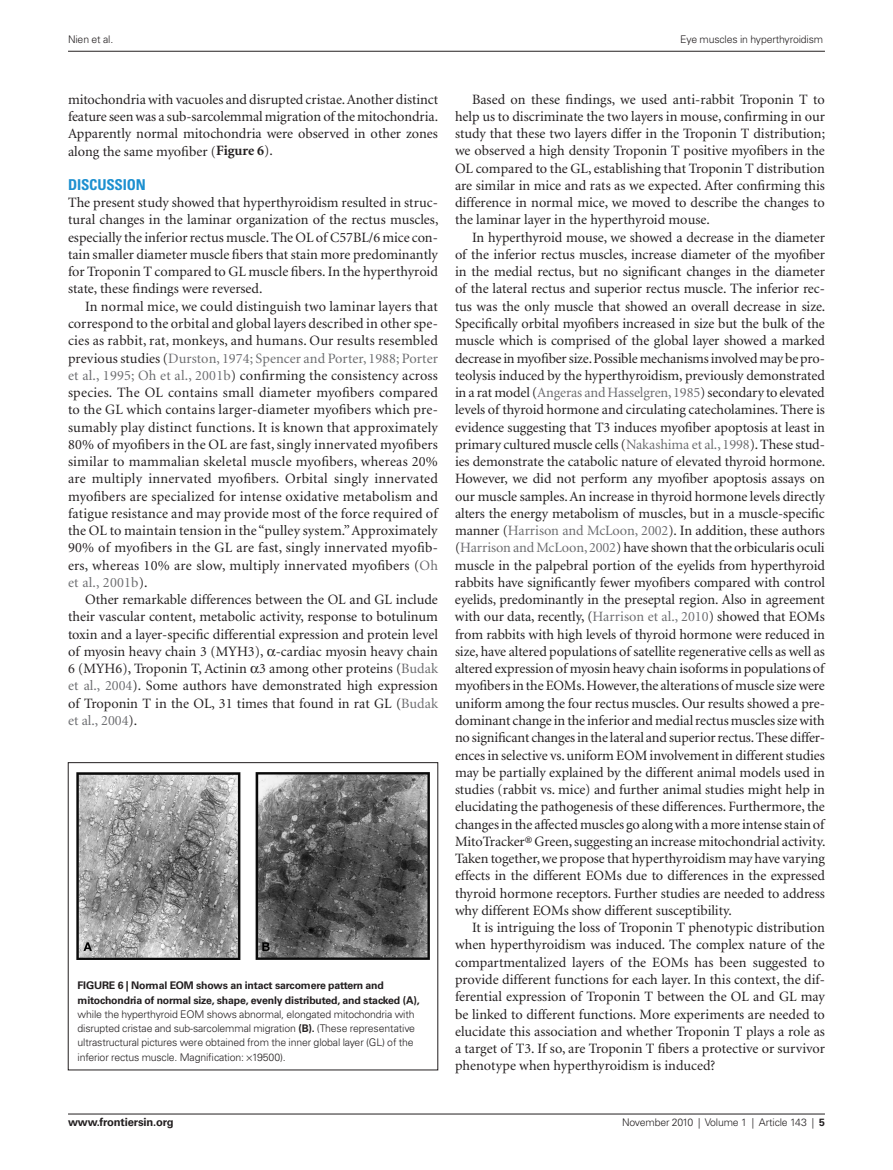
<style>
.page{position:relative;width:893px;height:1170px;background:#fff}
.page>*{position:absolute;margin:0;border:0;box-sizing:border-box;transform-origin:0 0}
.ART_tx_title1{font:700 condensed 15px "Univers";color:#1d90d0}
.ART_tx{font:14.25px/17.2px "Minion";color:#231f20;text-align:justify}
.ART_tx1{font:14.25px/17.2px "Minion";color:#231f20;text-align:justify}
.t1{font:700 11.25px "Univers";letter-spacing:-.015em;color:#231f20}
.FIGURE_tx{font:300 10.5px/14.2px "Univers";letter-spacing:-.015em;color:#231f20}
.s1{font-weight:700}
.s2{color:#6c6d70}
</style>
<div class="page">
<hr style="left:68px;top:1113px;width:757px;height:1px;background:#231f20">
<hr style="left:68px;top:51px;width:757px;height:1px;background:#231f20">
<img style="left:76px;top:772px;width:354px;height:187px">
<p class="FIGURE_tx" style="left:68px;top:32px;width:47px">Nien et al.</p>
<p class="FIGURE_tx" style="left:680px;top:32px;width:145px">Eye muscles in hyperthyroidism</p>
<p class="ART_tx1" style="left:68px;top:91px;width:372px">mitochondria with vacuoles and disrupted cristae. Another distinct feature seen was a sub-sarcolemmal migration of the mitochondria.<br>Apparently normal mitochondria were observed in other zones along the same myofiber (<span class="s1">Figure 6</span>).</p>
<p class="ART_tx_title1" style="left:68px;top:175px;width:9px">DISCUSSION</p>
<p class="ART_tx1" style="left:68px;top:194px;width:372px">The present study showed that hyperthyroidism resulted in struc&shy;tural changes in the laminar organization of the rectus muscles, especially the inferior rectus muscle. The OL of C57BL/6 mice con&shy;tain smaller diameter muscle fibers that stain more predominantly for Troponin T compared to GL muscle fibers. In the hyperthyroid state, these findings were reversed.</p>
<p class="ART_tx" style="left:68px;top:298px;width:371px;text-indent:17px">In normal mice, we could distinguish two laminar layers that correspond to the orbital and global layers described in other spe&shy;cies as rabbit, rat, monkeys, and humans. Our results resembled previous studies (<span class="s2">Durston, 1974; Spencer and Porter, 1988; Porter et al., 1995; Oh et al., 2001b</span>) confirming the consistency across species. The OL contains small diameter myofibers compared to the GL which contains larger-diameter myofibers which pre&shy;sumably play distinct functions. It is known that approximately 80% of myofibers in the OL are fast, singly innervated myofibers similar to mammalian skeletal muscle myofibers, whereas 20% are multiply innervated myofibers. Orbital singly innervated myofibers are specialized for intense oxidative metabolism and fatigue resistance and may provide most of the force required of the OL to maintain tension in the “pulley system.” Approximately 90% of myofibers in the GL are fast, singly innervated myofib&shy;ers, whereas 10% are slow, multiply innervated myofibers (<span class="s2">Oh et al., 2001b</span>).</p>
<p class="ART_tx" style="left:68px;top:591px;width:371px;text-indent:17px">Other remarkable differences between the OL and GL include their vascular content, metabolic activity, response to botulinum toxin and a layer-specific differential expression and protein level of myosin heavy chain 3 (MYH3), -cardiac myosin heavy chain 6 (MYH6), Troponin T, Actinin 3 among other proteins (<span class="s2">Budak et al., 2004</span>). Some authors have demonstrated high expression of Troponin T in the OL, 31 times that found in rat GL (<span class="s2">Budak et al., 2004</span>).</p>
<p class="FIGURE_tx" style="left:78px;top:978px;width:344px"><span class="s1">Figure 6 | Normal EOM shows an intact sarcomere pattern and mitochondria of normal size, shape, evenly distributed, and stacked (A), </span>while the hyperthyroid EOM shows abnormal, elongated mitochondria with disrupted cristae and sub-sarcolemmal migration <span class="s1">(B).</span> (These representative ultrastructural pictures were obtained from the inner global layer (GL) of the inferior rectus muscle. Magnification: 19500).</p>
<p class="ART_tx" style="left:455px;top:91px;width:372px;text-indent:17px">Based on these findings, we used anti-rabbit Troponin T to help us to discriminate the two layers in mouse, confirming in our study that these two layers differ in the Troponin T distribution; we observed a high density Troponin T positive myofibers in the OL compared to the GL, establishing that Troponin T distribution are similar in mice and rats as we expected. After confirming this difference in normal mice, we moved to describe the changes to the laminar layer in the hyperthyroid mouse.</p>
<p class="ART_tx" style="left:455px;top:229px;width:372px;text-indent:17px">In hyperthyroid mouse, we showed a decrease in the diameter of the inferior rectus muscles, increase diameter of the myofiber in the medial rectus, but no significant changes in the diameter of the lateral rectus and superior rectus muscle. The inferior rec&shy;tus was the only muscle that showed an overall decrease in size.<br>Specifically orbital myofibers increased in size but the bulk of the muscle which is comprised of the global layer showed a marked decrease in myofiber size. Possible mechanisms involved may be pro&shy;teolysis induced by the hyperthyroidism, previously demonstrated in a rat model (<span class="s2">Angeras and Hasselgren, 1985</span>) secondary to elevated levels of thyroid hormone and circulating catecholamines. There is evidence suggesting that T3 induces myofiber apoptosis at least in primary cultured muscle cells (<span class="s2">Nakashima et al., 1998</span>). These stud&shy;ies demonstrate the catabolic nature of elevated thyroid hormone.<br>However, we did not perform any myofiber apoptosis assays on our muscle samples. An increase in thyroid hormone levels directly alters the energy metabolism of muscles, but in a muscle-specific manner (<span class="s2">Harrison and McLoon, 2002</span>). In addition, these authors (<span class="s2">Harrison and McLoon, 2002</span>) have shown that the orbicularis oculi muscle in the palpebral portion of the eyelids from hyperthyroid rabbits have significantly fewer myofibers compared with control eyelids, predominantly in the preseptal region. Also in agreement with our data, recently, (<span class="s2">Harrison et al., 2010</span>) showed that EOMs from rabbits with high levels of thyroid hormone were reduced in size, have altered populations of satellite regenerative cells as well as altered expression of myosin heavy chain isoforms in populations of myofibers in the EOMs. However, the alterations of muscle size were uniform among the four rectus muscles. Our results showed a pre&shy;dominant change in the inferior and medial rectus muscles size with no significant changes in the lateral and superior rectus. These differ&shy;ences in selective vs. uniform EOM involvement in different studies may be partially explained by the different animal models used in studies (rabbit vs. mice) and further animal studies might help in elucidating the pathogenesis of these differences. Furthermore, the changes in the affected muscles go along with a more intense stain of MitoTracker® Green, suggesting an increase mitochondrial activity.<br>Taken together, we propose that hyperthyroidism may have varying effects in the different EOMs due to differences in the expressed thyroid hormone receptors. Further studies are needed to address why different EOMs show different susceptibility.</p>
<p class="ART_tx" style="left:455px;top:919px;width:371px;text-indent:17px">It is intriguing the loss of Troponin T phenotypic distribution when hyperthyroidism was induced. The complex nature of the compartmentalized layers of the EOMs has been suggested to provide different functions for each layer. In this context, the dif&shy;ferential expression of Troponin T between the OL and GL may be linked to different functions. More experiments are needed to elucidate this association and whether Troponin T plays a role as a target of T3. If so, are Troponin T fibers a protective or survivor phenotype when hyperthyroidism is induced?</p>
<p class="t1" style="left:68px;top:1115px;width:107px">www.frontiersin.org</p>
<p class="FIGURE_tx" style="left:622px;top:1115px;width:204px">November 2010 | Volume 1 | Article 143 | <span class="s1">5</span></p>
</div>
